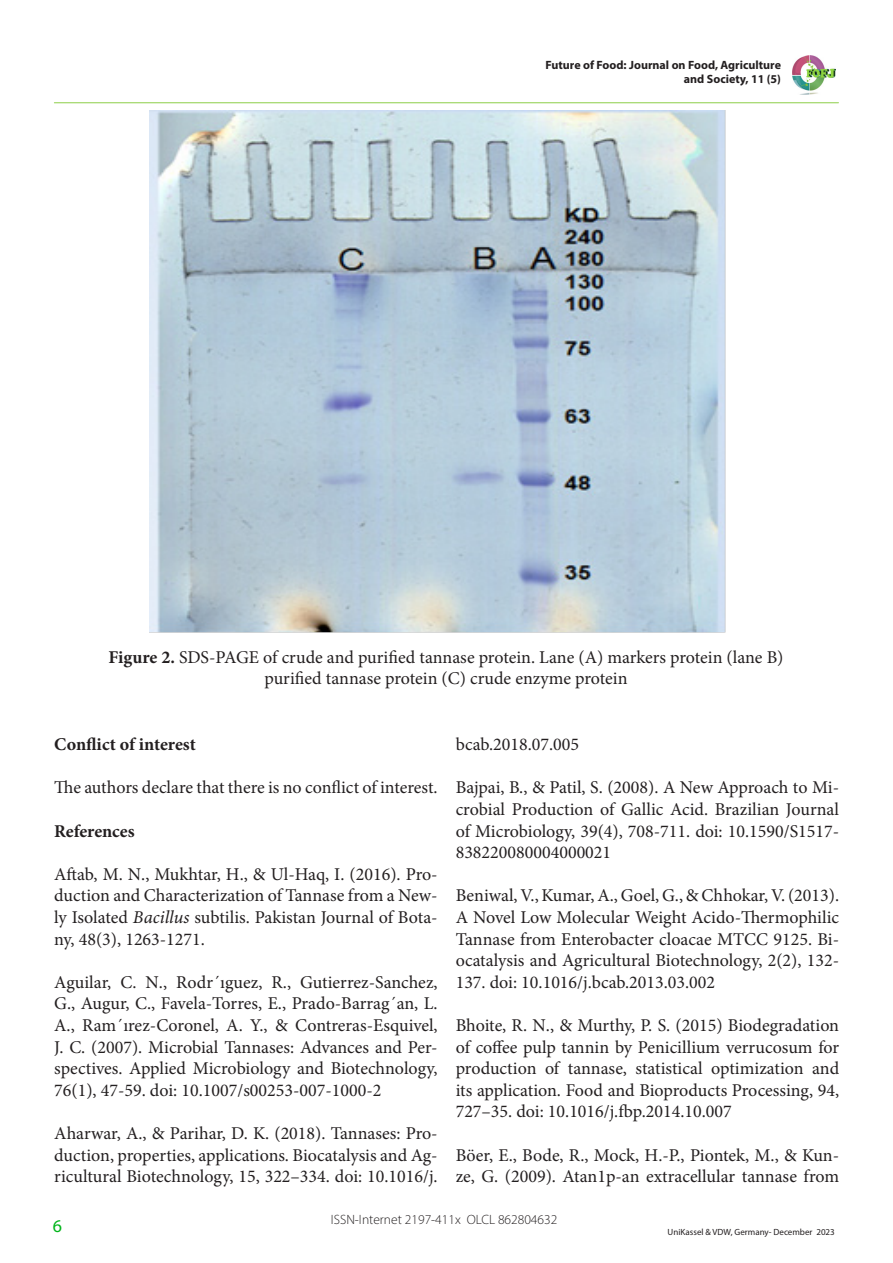
<style>
.page{position:relative;width:893px;height:1263px;background:#fff}
.page>*{position:absolute;margin:0;border:0;box-sizing:border-box;transform-origin:0 0}
.t1{font:18px/21.6px "Minion Pro";color:#231f20;text-align:justify}
.t2{font:700 18px "Minion Pro";letter-spacing:-.005em;color:#231f20}
.t3{font:18px "Myriad Pro";color:#00b51a}
.t4{font:300 13.5px "Myriad Pro";color:#231f20}
.t5{font:700 12px/14.4px "Myriad Pro";color:#231f20;text-align:right}
.t6{font:9px "Myriad Pro";color:#231f20}
.s1{font-weight:700}
.s2{font-family:"Minion Variable Concept";font-style:italic}
</style>
<div class="page">
<hr style="left:54px;top:102px;width:784px;height:1px;background:#92d050">
<img style="left:792px;top:55px;width:44px;height:40px">
<img style="left:150px;top:110px;width:576px;height:523px">
<p class="t5" style="left:545px;top:57px;width:237px">Future of Food: Journal on Food, Agriculture and Society, 11 (5)</p>
<p class="t1" style="left:108px;top:646px;width:676px;text-align:center"><span class="s1">Figure 2.</span> SDS-PAGE of crude and purified tannase protein. Lane (A) markers protein (lane B) purified tannase protein (C) crude enzyme protein</p>
<p class="t2" style="left:54px;top:732px;width:143px">Conflict of interest</p>
<p class="t1" style="left:54px;top:777px;width:385px">The authors declare that there is no conflict of interest.</p>
<p class="t2" style="left:54px;top:818px;width:82px">References</p>
<p class="t1" style="left:54px;top:863px;width:385px">Aftab, M. N., Mukhtar, H., &amp; Ul-Haq, I. (2016). Pro&shy;duction and Characterization of Tannase from a New&shy;ly Isolated <span class="s2">Bacillus</span> subtilis. Pakistan Journal of Bota&shy;ny, 48(3), 1263-1271.</p>
<p class="t1" style="left:54px;top:971px;width:385px">Aguilar, C. N., Rodr´ıguez, R., Gutierrez-Sanchez, G., Augur, C., Favela-Torres, E., Prado-Barrag´an, L.<br>A., Ram´ırez-Coronel, A. Y., &amp; Contreras-Esquivel, J. C. (2007). Microbial Tannases: Advances and Per&shy;spectives. Applied Microbiology and Biotechnology, 76(1), 47-59. doi: 10.1007/s00253-007-1000-2</p>
<p class="t1" style="left:54px;top:1122px;width:385px">Aharwar, A., &amp; Parihar, D. K. (2018). Tannases: Pro&shy;duction, properties, applications. Biocatalysis and Ag&shy;ricultural Biotechnology, 15, 322–334. doi: 10.1016/j.</p>
<p class="t1" style="left:456px;top:734px;width:125px">bcab.2018.07.005</p>
<p class="t1" style="left:456px;top:777px;width:385px">Bajpai, B., &amp; Patil, S. (2008). A New Approach to Mi&shy;crobial Production of Gallic Acid. Brazilian Journal of Microbiology, 39(4), 708-711. doi: 10.1590/S1517- 838220080004000021</p>
<p class="t1" style="left:456px;top:885px;width:385px">Beniwal, V., Kumar, A., Goel, G., &amp; Chhokar, V. (2013).<br>A Novel Low Molecular Weight Acido-Thermophilic Tannase from Enterobacter cloacae MTCC 9125. Bi&shy;ocatalysis and Agricultural Biotechnology, 2(2), 132- 137. doi: 10.1016/j.bcab.2013.03.002</p>
<p class="t1" style="left:456px;top:1014px;width:385px">Bhoite, R. N., &amp; Murthy, P. S. (2015) Biodegradation of coffee pulp tannin by Penicillium verrucosum for production of tannase, statistical optimization and its application. Food and Bioproducts Processing, 94, 727–35. doi: 10.1016/j.fbp.2014.10.007</p>
<p class="t1" style="left:456px;top:1144px;width:385px">Böer, E., Bode, R., Mock, H.-P., Piontek, M., &amp; Kun&shy;ze, G. (2009). Atan1p-an extracellular tannase from</p>
<p class="t3" style="left:53px;top:1215px;width:11px">6</p>
<p class="t4" style="left:331px;top:1211px;width:228px">ISSN-Internet 2197-411x OLCL 862804632</p>
<p class="t6" style="left:668px;top:1226px;width:169px">UniKassel &amp; VDW, Germany- December 2023</p>
</div>
